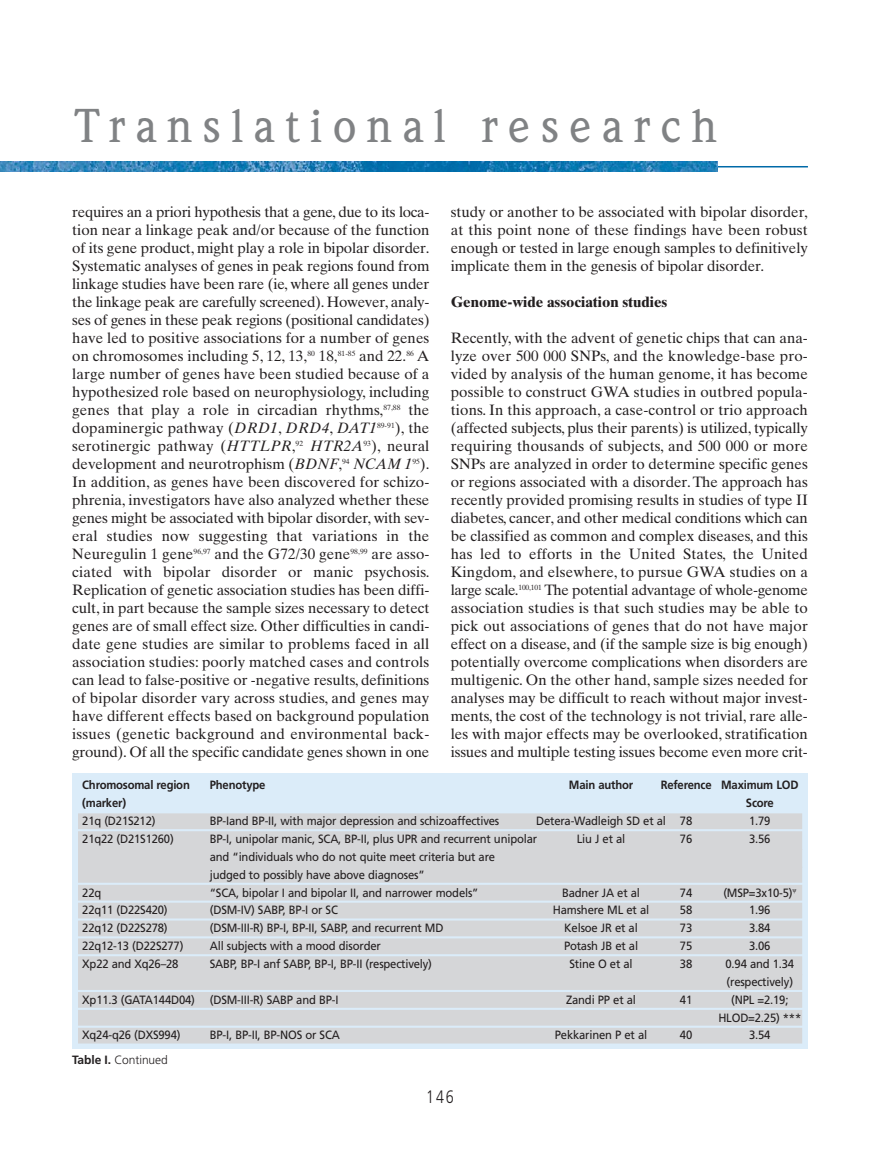
<style>
.page{position:relative;width:893px;height:1149px;background:#fff}
.page>*{position:absolute;margin:0;border:0;box-sizing:border-box;transform-origin:0 0}
.t1{font:500 46.5px "Weidemann";letter-spacing:.22em;color:#808284}
.t2{font:300 18px "Frutiger";color:#231f20;scale:.8 1}
.t3{font:15px/18px "Times Ten";letter-spacing:-.015em;color:#231f20;text-align:justify}
.t4{font:700 15px "Times Ten";color:#231f20}
.t5{font:12px/17.9px "Frutiger";letter-spacing:-.015em;color:#231f20;scale:.94 1}
.t6{font:700 12px "Frutiger";letter-spacing:-.015em;color:#231f20;scale:.94 1}
.t7{font:300 12px "Frutiger";letter-spacing:-.005em;color:#231f20}
.s1{font-style:italic}
.s2{font-weight:700}
</style>
<div class="page">
<hr style="left:393px;top:166px;width:415px;height:1px;background:#006aa8">
<img style="left:0;top:162px;width:717px;height:9px">
<div style="left:72px;top:773px;width:736px;height:275px;background:#dbecf9"></div>
<div style="left:78px;top:813px;width:724px;height:15px;background:#d5d6d8"></div>
<div style="left:78px;top:831px;width:724px;height:18px;background:#d5d6d8"></div>
<div style="left:78px;top:848px;width:724px;height:19px;background:#d5d6d8"></div>
<div style="left:78px;top:866px;width:724px;height:16px;background:#d5d6d8"></div>
<div style="left:78px;top:884px;width:724px;height:16px;background:#d5d6d8"></div>
<div style="left:78px;top:902px;width:724px;height:16px;background:#d5d6d8"></div>
<div style="left:78px;top:920px;width:724px;height:16px;background:#d5d6d8"></div>
<div style="left:78px;top:938px;width:724px;height:15px;background:#d5d6d8"></div>
<div style="left:78px;top:955px;width:724px;height:19px;background:#d5d6d8"></div>
<div style="left:78px;top:973px;width:724px;height:16px;background:#d5d6d8"></div>
<div style="left:78px;top:991px;width:724px;height:16px;background:#d5d6d8"></div>
<div style="left:78px;top:1009px;width:724px;height:16px;background:#d5d6d8"></div>
<div style="left:78px;top:1027px;width:724px;height:16px;background:#d5d6d8"></div>
<h1 class="t1" style="left:74px;top:108px;width:645px">Translational research</h1>
<p class="t3" style="left:72px;top:204px;width:359px">requires an a priori hypothesis that a gene, due to its loca&shy;tion near a linkage peak and/or because of the function of its gene product, might play a role in bipolar disorder.<br>Systematic analyses of genes in peak regions found from linkage studies have been rare (ie, where all genes under the linkage peak are carefully screened). However, analy&shy;ses of genes in these peak regions (positional candidates) have led to positive associations for a number of genes on chromosomes including 5, 12, 13,<sup>80</sup> 18,<sup>81-85</sup> and 22.<sup>86</sup> A large number of genes have been studied because of a hypothesized role based on neurophysiology, including genes that play a role in circadian rhythms,<sup>87,88</sup> the dopaminergic pathway (<span class="s1">DRD1</span>, <span class="s1">DRD4</span>, <span class="s1">DAT1</span><sup>89-91</sup>), the serotinergic pathway (<span class="s1">HTTLPR</span>,<sup>92</sup> <span class="s1">HTR2A</span><sup>93</sup>), neural development and neurotrophism (<span class="s1">BDNF</span>,<sup>94</sup> <span class="s1">NCAM 1</span><sup>95</sup>).<br>In addition, as genes have been discovered for schizo&shy;phrenia, investigators have also analyzed whether these genes might be associated with bipolar disorder, with sev&shy;eral studies now suggesting that variations in the Neuregulin 1 gene<sup>96,97</sup> and the G72/30 gene<sup>98,99</sup> are asso&shy;ciated with bipolar disorder or manic psychosis.<br>Replication of genetic association studies has been diffi&shy;cult, in part because the sample sizes necessary to detect genes are of small effect size. Other difficulties in candi&shy;date gene studies are similar to problems faced in all association studies: poorly matched cases and controls can lead to false-positive or -negative results, definitions of bipolar disorder vary across studies, and genes may have different effects based on background population issues (genetic background and environmental back&shy;ground). Of all the specific candidate genes shown in one</p>
<p class="t3" style="left:451px;top:204px;width:359px">study or another to be associated with bipolar disorder, at this point none of these findings have been robust enough or tested in large enough samples to definitively implicate them in the genesis of bipolar disorder.</p>
<p class="t4" style="left:451px;top:296px;width:218px">Genome-wide association studies</p>
<p class="t3" style="left:451px;top:330px;width:359px">Recently, with the advent of genetic chips that can ana&shy;lyze over 500 000 SNPs, and the knowledge-base pro&shy;vided by analysis of the human genome, it has become possible to construct GWA studies in outbred popula&shy;tions. In this approach, a case-control or trio approach (affected subjects, plus their parents) is utilized, typically requiring thousands of subjects, and 500 000 or more SNPs are analyzed in order to determine specific genes or regions associated with a disorder. The approach has recently provided promising results in studies of type II diabetes, cancer, and other medical conditions which can be classified as common and complex diseases, and this has led to efforts in the United States, the United Kingdom, and elsewhere, to pursue GWA studies on a large scale.<sup>100,101</sup> The potential advantage of whole-genome association studies is that such studies may be able to pick out associations of genes that do not have major effect on a disease, and (if the sample size is big enough) potentially overcome complications when disorders are multigenic. On the other hand, sample sizes needed for analyses may be difficult to reach without major invest&shy;ments, the cost of the technology is not trivial, rare alle&shy;les with major effects may be overlooked, stratification issues and multiple testing issues become even more crit-</p>
<p class="t6" style="left:82px;top:780px;width:116px">Chromosomal region</p>
<p class="t6" style="left:210px;top:780px;width:61px">Phenotype</p>
<p class="t6" style="left:569px;top:780px;width:70px">Main author</p>
<p class="t6" style="left:661px;top:780px;width:148px">Reference Maximum LOD</p>
<p class="t6" style="left:82px;top:798px;width:48px">(marker)</p>
<p class="t6" style="left:746px;top:798px;width:31px">Score</p>
<p class="t5" style="left:82px;top:812px;width:79px">21q (D21S212)</p>
<p class="t5" style="left:210px;top:812px;width:309px">BP-Iand BP-II, with major depression and schizoaffectives</p>
<p class="t5" style="left:536px;top:812px;width:168px">Detera-Wadleigh SD et al 78</p>
<p class="t5" style="left:749px;top:812px;width:24px">1.79</p>
<p class="t5" style="left:82px;top:830px;width:99px">21q22 (D21S1260)</p>
<p class="t5" style="left:210px;top:830px;width:350px">BP-I, unipolar manic, SCA, BP-II, plus UPR and recurrent unipolar</p>
<p class="t5" style="left:577px;top:830px;width:53px">Liu J et al</p>
<p class="t5" style="left:680px;top:830px;width:15px">76</p>
<p class="t5" style="left:749px;top:830px;width:24px">3.56</p>
<p class="t5" style="left:210px;top:848px;width:305px">and “individuals who do not quite meet criteria but are judged to possibly have above diagnoses”</p>
<p class="t5" style="left:82px;top:884px;width:22px">22q</p>
<p class="t5" style="left:210px;top:884px;width:287px">“SCA, bipolar I and bipolar II, and narrower models”</p>
<p class="t5" style="left:562px;top:884px;width:84px">Badner JA et al</p>
<p class="t5" style="left:680px;top:884px;width:15px">74</p>
<p class="t5" style="left:723px;top:884px;width:75px">(MSP=3x10-5)</p>
<p class="t5" style="left:82px;top:901px;width:92px">22q11 (D22S420)</p>
<p class="t5" style="left:210px;top:901px;width:138px">(DSM-IV) SABP, BP-I or SC</p>
<p class="t5" style="left:553px;top:901px;width:104px">Hamshere ML et al</p>
<p class="t5" style="left:680px;top:901px;width:15px">58</p>
<p class="t5" style="left:749px;top:901px;width:24px">1.96</p>
<p class="t5" style="left:82px;top:919px;width:92px">22q12 (D22S278)</p>
<p class="t5" style="left:210px;top:919px;width:250px">(DSM-III-R) BP-I, BP-II, SABP, and recurrent MD</p>
<p class="t5" style="left:564px;top:919px;width:80px">Kelsoe JR et al</p>
<p class="t5" style="left:680px;top:919px;width:15px">73</p>
<p class="t5" style="left:749px;top:919px;width:24px">3.84</p>
<p class="t5" style="left:82px;top:937px;width:109px">22q12-13 (D22S277)</p>
<p class="t5" style="left:210px;top:937px;width:183px">All subjects with a mood disorder</p>
<p class="t5" style="left:564px;top:937px;width:80px">Potash JB et al</p>
<p class="t5" style="left:680px;top:937px;width:15px">75</p>
<p class="t5" style="left:749px;top:937px;width:24px">3.06</p>
<p class="t5" style="left:82px;top:955px;width:104px">Xp22 and Xq26–28</p>
<p class="t5" style="left:210px;top:955px;width:238px">SABP, BP-I anf SABP, BP-I, BP-II (respectively)</p>
<p class="t5" style="left:569px;top:955px;width:69px">Stine O et al</p>
<p class="t5" style="left:680px;top:955px;width:15px">38</p>
<p class="t5" style="left:725px;top:955px;width:74px">0.94 and 1.34 (respectively)</p>
<p class="t5" style="left:82px;top:991px;width:274px">Xp11.3 (GATA144D04) (DSM-III-R) SABP and BP-I</p>
<p class="t5" style="left:566px;top:991px;width:76px">Zandi PP et al</p>
<p class="t5" style="left:680px;top:991px;width:15px">41</p>
<p class="t5" style="left:718px;top:991px;width:90px;text-align:center">(NPL =2.19;<br>HLOD=2.25) ***</p>
<p class="t5" style="left:82px;top:1026px;width:106px">Xq24-q26 (DXS994)</p>
<p class="t5" style="left:210px;top:1026px;width:140px">BP-I, BP-II, BP-NOS or SCA</p>
<p class="t5" style="left:555px;top:1026px;width:100px">Pekkarinen P et al</p>
<p class="t5" style="left:680px;top:1026px;width:15px">40</p>
<p class="t5" style="left:749px;top:1026px;width:24px">3.54</p>
<p class="t7" style="left:72px;top:1054px;width:97px"><span class="s2">Table I.</span> Continued</p>
<p class="t2" style="left:426px;top:1088px;width:36px">146</p>
</div>
